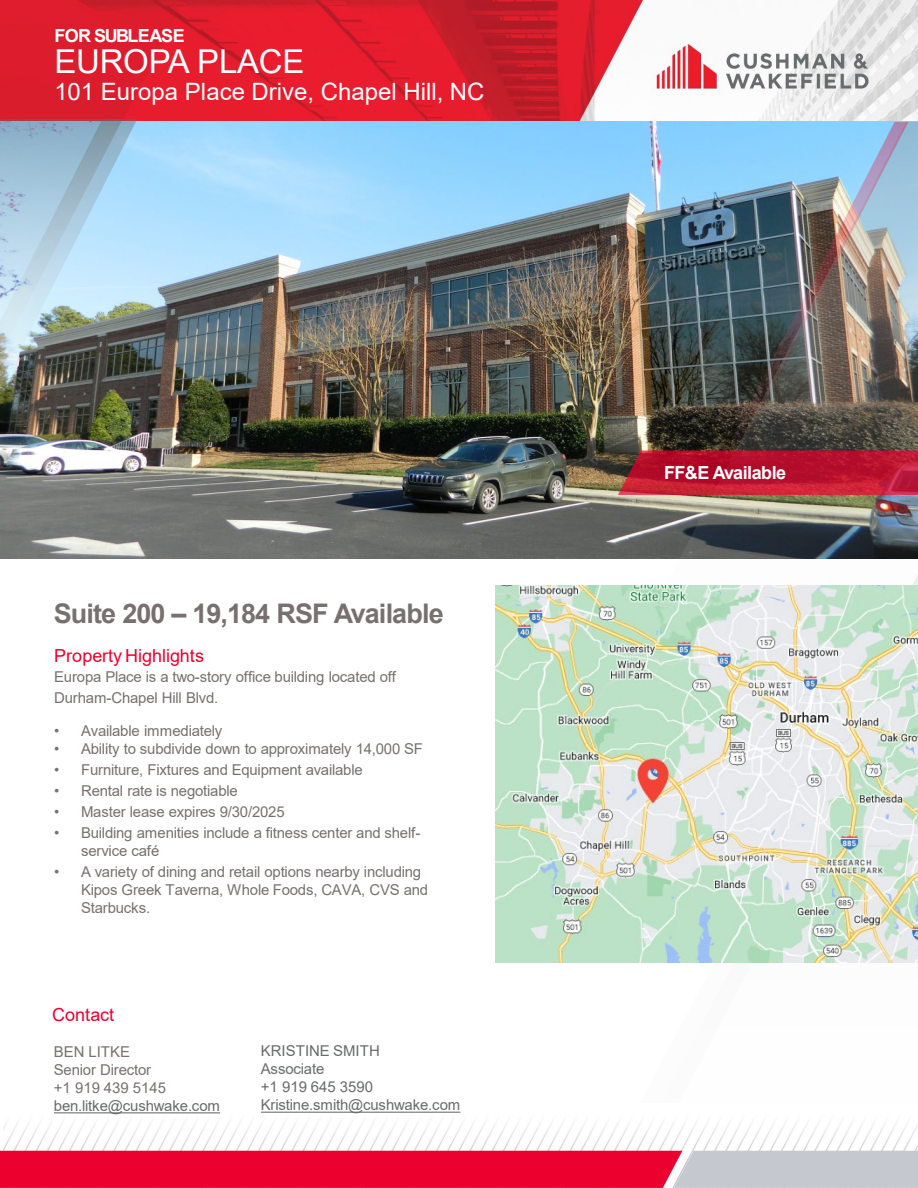
<style>
.page{position:relative;width:918px;height:1188px;background:#fff}
.page>*{position:absolute;margin:0;border:0;box-sizing:border-box;transform-origin:0 0}
.t1{font:33px "Arial";letter-spacing:-.005em;color:#fff}
.t2{font:700 27px "Arial";letter-spacing:-.035em;color:#77706e}
.t3{font:24px "Arial";color:#fff}
.t4{font:18px "Arial";color:#ec002d}
.t5{font:700 18px "Arial";letter-spacing:-.03em;color:#fff}
.t6{font:15px/18px "Arial";letter-spacing:-.015em;color:#77706e}
.t7{font:15px/18px "Arial";letter-spacing:-.005em;color:#696b6b}
</style>
<div class="page">
<img style="left:4px;top:1111px;width:914px;height:40px">
<img style="left:0;top:0;width:918px;height:122px">
<svg style="left:54px;top:1112px;width:166px;height:1px"></svg>
<svg style="left:261px;top:1112px;width:199px;height:1px"></svg>
<svg style="left:0;top:1151px;width:918px;height:37px;background:#e23658"></svg>
<img style="left:495px;top:585px;width:423px;height:377px">
<img style="left:0;top:122px;width:653px;height:437px">
<img style="left:653px;top:122px;width:265px;height:488px">
<img style="left:704px;top:122px;width:204px;height:329px">
<svg style="left:618px;top:451px;width:300px;height:44px;background:#b71730"></svg>
<svg style="left:0;top:119px;width:137px;height:272px;background:#9cb4c1"></svg>
<p class="t5" style="left:54px;top:23px;width:132px">FOR SUBLEASE</p>
<h1 class="t1" style="left:54px;top:39px;width:252px">EUROPA PLACE</h1>
<h3 class="t3" style="left:54px;top:75px;width:432px">101 Europa Place Drive, Chapel Hill, NC</h3>
<p class="t2" style="left:54px;top:595px;width:392px">Suite 200 – 19,184 RSF Available</p>
<p class="t4" style="left:54px;top:644px;width:151px">Property Highlights</p>
<p class="t6" style="left:54px;top:667px;width:343px;line-height:20.9px">Europa Place is a two-story office building located off<br>Durham-Chapel Hill Blvd.</p>
<p class="t6" style="left:54px;top:721px;width:170px">• Available immediately</p>
<p class="t6" style="left:54px;top:739px;width:370px">• Ability to subdivide down to approximately 14,000 SF</p>
<p class="t6" style="left:54px;top:761px;width:310px">• Furniture, Fixtures and Equipment available</p>
<p class="t6" style="left:54px;top:781px;width:185px">• Rental rate is negotiable</p>
<p class="t6" style="left:54px;top:802px;width:232px">• Master lease expires 9/30/2025</p>
<p class="t6" style="left:81px;top:824px;width:341px;text-indent:-27px">• Building amenities include a fitness center and shelf&shy;service café</p>
<p class="t6" style="left:81px;top:862px;width:349px;text-indent:-27px">• A variety of dining and retail options nearby including<br>Kipos Greek Taverna, Whole Foods, CAVA, CVS and<br>Starbucks.</p>
<p class="t4" style="left:52px;top:1003px;width:63px">Contact</p>
<p class="t6" style="left:54px;top:1042px;width:114px">BEN LITKE<br>Senior Director +1 919 439 5145</p>
<p class="t7" style="left:54px;top:1096px;width:167px">ben.litke@cushwake.com</p>
<p class="t7" style="left:261px;top:1042px;width:201px">KRISTINE SMITH<br>Associate<br>+1 919 645 3590<br>Kristine.smith@cushwake.com</p>
<p class="t5" style="left:664px;top:460px;width:124px">FF&amp;E Available</p>
</div>
